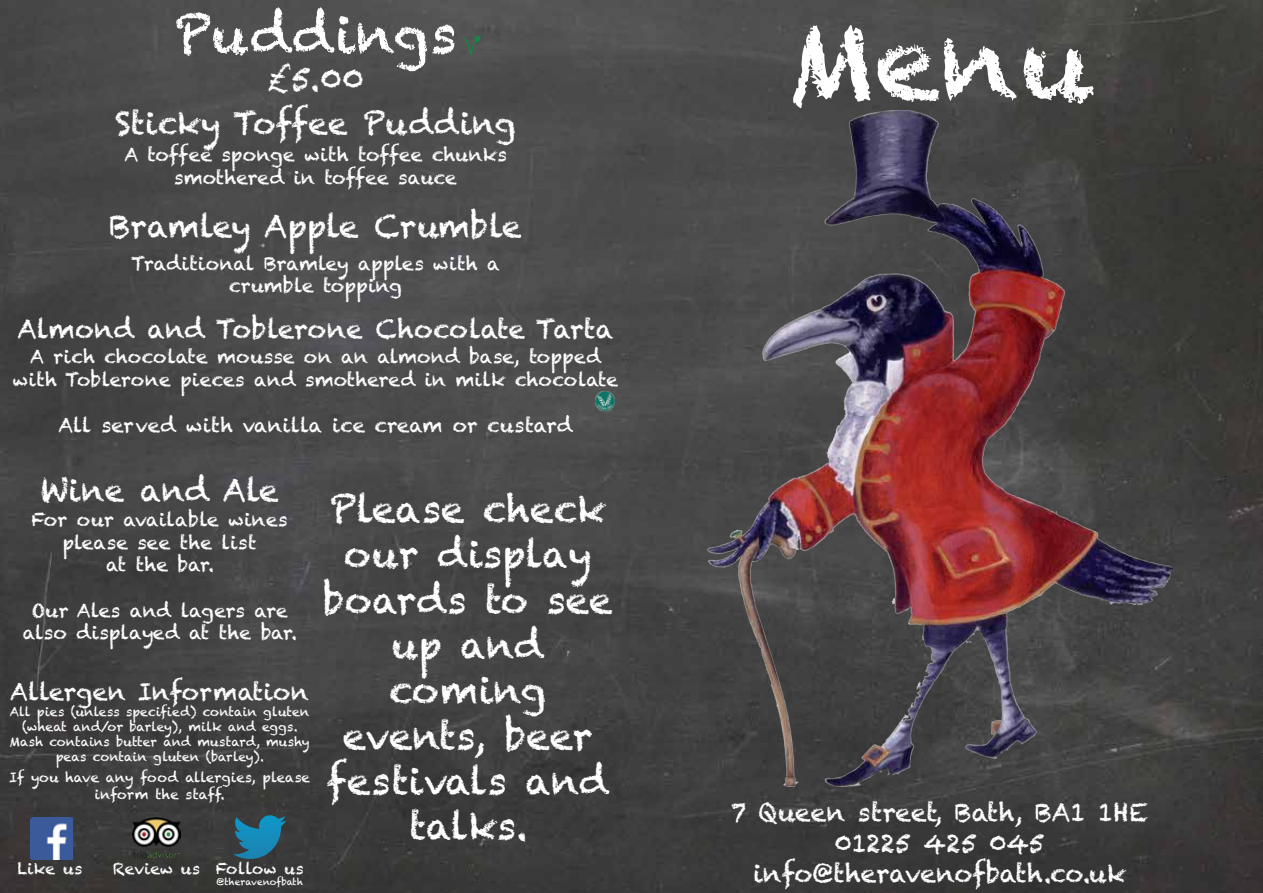
<style>
.page{position:relative;width:1263px;height:893px;background:#fff}
.page>*{position:absolute;margin:0;border:0;box-sizing:border-box;transform-origin:0 0}
.t1{font:104.85px "Chalkduster";color:#fff}
.t2{font:52.35px "Chalkduster";letter-spacing:.025em;color:#fff}
.t3{font:37.8px/45.3px "Chalkduster";color:#fff;text-align:center}
.t4{font:31.5px/43.5px "Chalkduster";color:#fff;text-align:center}
.t5{font:26.25px "Chalkduster";color:#fff}
.t6{font:25.2px/30.2px "Chalkduster";color:#fff;text-align:center}
.t7{font:24.15px "Chalkduster";color:#fff}
.t8{font:19.95px "Chalkduster";color:#fff}
.t9{font:18.9px/22.6px "Chalkduster";color:#fff;text-align:center}
.t10{font:15.75px "Chalkduster";color:#fff}
.t11{font:13.65px/16.4px "Chalkduster";color:#fff;text-align:center}
.t12{font:12.6px/15.1px "Chalkduster";color:#fff;text-align:center}
.t13{font:9.45px "Chalkduster";color:#fff}
</style>
<div class="page">
<img style="left:0;top:0;width:1263px;height:893px">
<img style="left:707px;top:111px;width:466px;height:676px">
<img style="left:31px;top:818px;width:41px;height:41px">
<img style="left:132px;top:818px;width:49px;height:41px">
<svg style="left:233px;top:815px;width:54px;height:44px;background:#246b86"></svg>
<svg style="left:462px;top:35px;width:19px;height:20px"></svg>
<img style="left:595px;top:392px;width:19px;height:19px">
<h2 class="t2" style="left:174px;top:4px;width:284px">Puddings</h2>
<h3 class="t4" style="left:115px;top:58px;width:402px">£5.00<br>Sticky Toffee Pudding</h3>
<p class="t9" style="left:124px;top:144px;width:384px">A toffee sponge with toffee chunks smothered in toffee sauce</p>
<h3 class="t4" style="left:110px;top:204px;width:413px">Bramley Apple Crumble</h3>
<p class="t9" style="left:131px;top:252px;width:370px">Traditional Bramley apples with a crumble topping</p>
<h3 class="t5" style="left:17px;top:313px;width:598px">Almond and Toblerone Chocolate Tarta</h3>
<p class="t9" style="left:13px;top:345px;width:607px">A rich chocolate mousse on an almond base, topped with Toblerone pieces and smothered in milk chocolate</p>
<p class="t8" style="left:58px;top:413px;width:516px">All served with vanilla ice cream or custard</p>
<h3 class="t4" style="left:40px;top:468px;width:240px">Wine and Ale</h3>
<p class="t9" style="left:31px;top:508px;width:258px">For our available wines please see the list<br>at the bar.</p>
<p class="t9" style="left:23px;top:599px;width:276px">Our Ales and lagers are also displayed at the bar.</p>
<p class="t7" style="left:10px;top:678px;width:300px">Allergen Information</p>
<p class="t12" style="left:10px;top:704px;width:302px">All pies (unless specified) contain gluten (wheat and/or barley), milk and eggs.<br>Mash contains butter and mustard, mushy peas contain gluten (barley).</p>
<p class="t11" style="left:9px;top:769px;width:302px">If you have any food allergies, please inform the staff.</p>
<p class="t10" style="left:17px;top:859px;width:66px">Like us</p>
<p class="t10" style="left:113px;top:859px;width:192px">Review us Follow us</p>
<p class="t13" style="left:216px;top:876px;width:88px">@theravenofbath</p>
<h3 class="t3" style="left:323px;top:486px;width:291px">Please check our display boards to see up and coming events, beer festivals and talks.</h3>
<h1 class="t1" style="left:787px;top:0;width:307px">Menu</h1>
<h3 class="t6" style="left:731px;top:798px;width:418px">7 Queen street, Bath, BA1 1HE<br>01225 425 045 info@theravenofbath.co.uk</h3>
</div>
